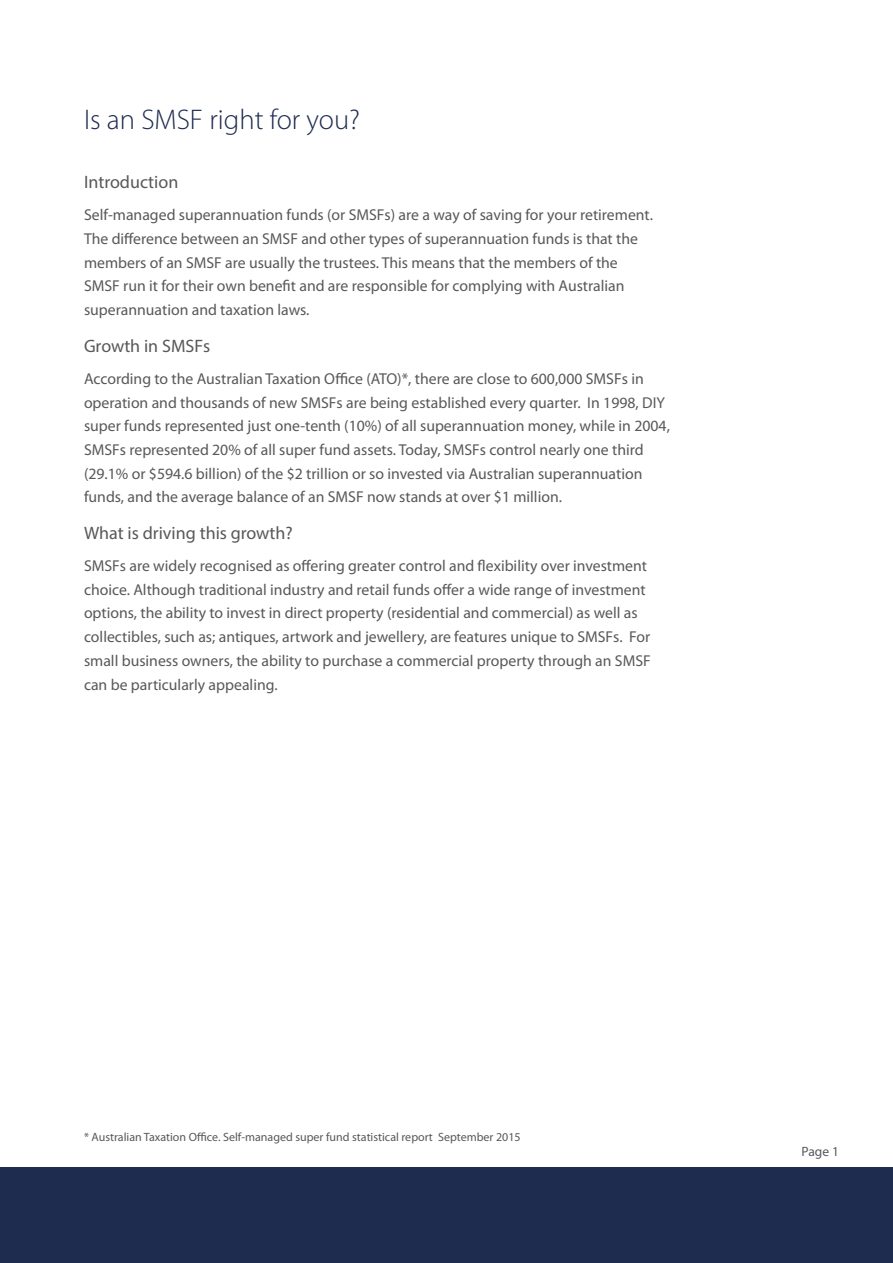
<style>
.page{position:relative;width:893px;height:1263px;background:#fff}
.page>*{position:absolute;margin:0;border:0;box-sizing:border-box;transform-origin:0 0}
.t1{font:300 28.5px "Myriad Pro";color:#1e2c4f}
.t2{font:18px "Myriad Pro";color:#57585a}
.t3{font:15.75px/23.7px "Myriad Pro";color:#57585a}
.t4{font:13.5px "Myriad Pro";color:#57585a}
.t5{font:12px "Myriad Pro";color:#57585a}
</style>
<div class="page">
<div style="left:0;top:1167px;width:893px;height:96px;background:#1e2c4f"></div>
<p class="t1" style="left:84px;top:104px;width:278px">Is an SMSF right for you?</p>
<p class="t2" style="left:84px;top:171px;width:96px">Introduction</p>
<p class="t3" style="left:84px;top:203px;width:570px">Self-managed superannuation funds (or SMSFs) are a way of saving for your retirement.<br>The difference between an SMSF and other types of superannuation funds is that the members of an SMSF are usually the trustees. This means that the members of the SMSF run it for their own benefit and are responsible for complying with Australian superannuation and taxation laws.</p>
<p class="t2" style="left:84px;top:334px;width:128px">Growth in SMSFs</p>
<p class="t3" style="left:84px;top:366px;width:587px">According to the Australian Taxation Office (ATO)*, there are close to 600,000 SMSFs in operation and thousands of new SMSFs are being established every quarter. In 1998, DIY super funds represented just one-tenth (10%) of all superannuation money, while in 2004, SMSFs represented 20% of all super fund assets. Today, SMSFs control nearly one third (29.1% or $594.6 billion) of the $2 trillion or so invested via Australian superannuation funds, and the average balance of an SMSF now stands at over $1 million.</p>
<p class="t2" style="left:84px;top:522px;width:210px">What is driving this growth?</p>
<p class="t3" style="left:84px;top:554px;width:568px">SMSFs are widely recognised as offering greater control and flexibility over investment choice. Although traditional industry and retail funds offer a wide range of investment options, the ability to invest in direct property (residential and commercial) as well as collectibles, such as; antiques, artwork and jewellery, are features unique to SMSFs. For small business owners, the ability to purchase a commercial property through an SMSF can be particularly appealing.</p>
<p class="t5" style="left:84px;top:1130px;width:438px">* Australian Taxation Office. Self-managed super fund statistical report September 2015</p>
<p class="t4" style="left:801px;top:1143px;width:39px">Page 1</p>
</div>
